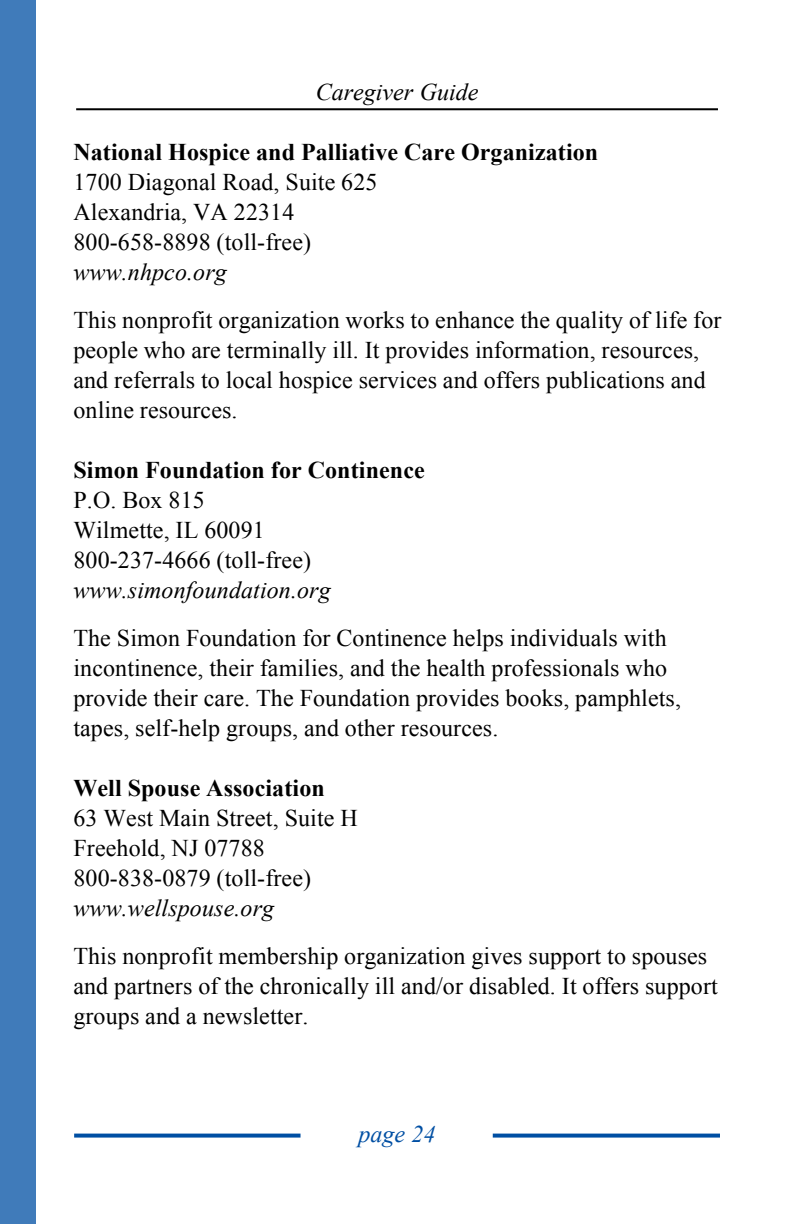
<style>
.page{position:relative;width:792px;height:1224px;background:#fff}
.page>*{position:absolute;margin:0;border:0;box-sizing:border-box;transform-origin:0 0}
.t1{font:24px/30px "Times New Roman";letter-spacing:.005em;color:#000}
.t2{font:700 24px "Times New Roman";letter-spacing:.005em;color:#000}
.t3{font:italic 24px "Times New Roman";letter-spacing:.005em;color:#000}
.t4{font:italic 24px "Times New Roman";color:#004fa3}
</style>
<div class="page">
<svg style="left:74px;top:1134px;width:227px;height:4px"></svg>
<svg style="left:493px;top:1134px;width:227px;height:4px"></svg>
<hr style="left:76px;top:108px;width:642px;height:2px;background:#000">
<div style="left:0;top:0;width:36px;height:1224px;background:#407bba"></div>
<p class="t3" style="left:316px;top:76px;width:164px">Caregiver Guide</p>
<p class="t2" style="left:73px;top:136px;width:526px">National Hospice and Palliative Care Organization</p>
<p class="t1" style="left:73px;top:167px;width:306px">1700 Diagonal Road, Suite 625<br>Alexandria, VA 22314<br>800-658-8898 (toll-free)</p>
<p class="t3" style="left:73px;top:256px;width:155px">www.nhpco.org</p>
<p class="t1" style="left:73px;top:305px;width:650px">This nonprofit organization works to enhance the quality of life for people who are terminally ill. It provides information, resources, and referrals to local hospice services and offers publications and online resources.</p>
<p class="t2" style="left:73px;top:454px;width:353px">Simon Foundation for Continence</p>
<p class="t1" style="left:73px;top:485px;width:239px">P.O. Box 815<br>Wilmette, IL 60091<br>800-237-4666 (toll-free)</p>
<p class="t3" style="left:73px;top:574px;width:259px">www.simonfoundation.org</p>
<p class="t1" style="left:73px;top:623px;width:609px">The Simon Foundation for Continence helps individuals with incontinence, their families, and the health professionals who provide their care. The Foundation provides books, pamphlets, tapes, self-help groups, and other resources.</p>
<p class="t2" style="left:73px;top:772px;width:253px">Well Spouse Association</p>
<p class="t1" style="left:73px;top:803px;width:286px">63 West Main Street, Suite H<br>Freehold, NJ 07788<br>800-838-0879 (toll-free)</p>
<p class="t3" style="left:73px;top:892px;width:202px">www.wellspouse.org</p>
<p class="t1" style="left:73px;top:941px;width:646px">This nonprofit membership organization gives support to spouses and partners of the chronically ill and/or disabled. It offers support groups and a newsletter.</p>
<p class="t4" style="left:358px;top:1117px;width:79px">page 24</p>
</div>
